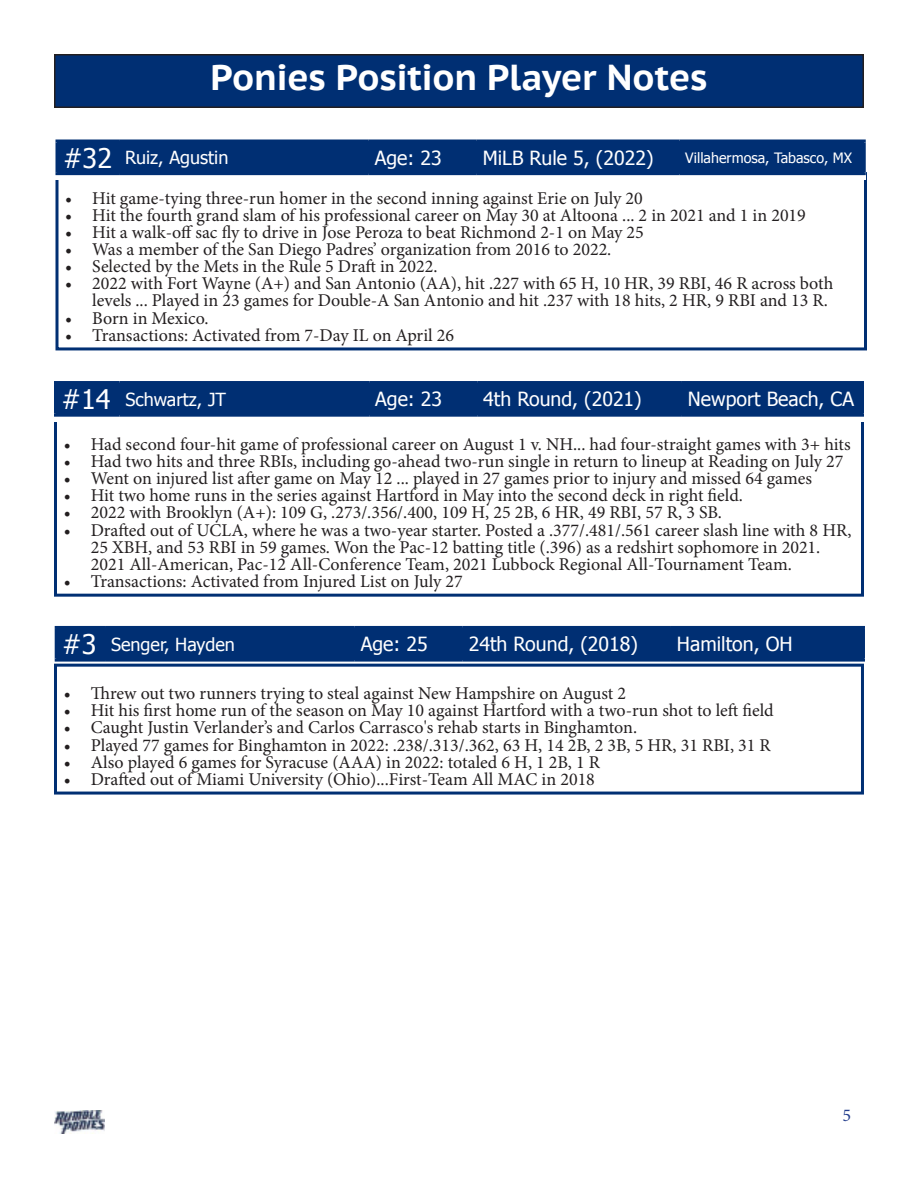
<style>
.page{position:relative;width:918px;height:1188px;background:#fff}
.page>*{position:absolute;margin:0;border:0;box-sizing:border-box;transform-origin:0 0}
.t1{font:700 36px "PT Sans Caption";letter-spacing:-.01em;color:#fff}
.t2{font:27px "Tahoma";color:#fff}
.t3{font:19.5px "Tahoma";color:#fff}
.t4{font:18px/17.1px "Minion Pro";color:#231f20}
.t5{font:18px "Tahoma";color:#fff}
.t6{font:18px "Minion Pro";color:#253f8e}
.t7{font:14.25px "Tahoma";color:#fff}
</style>
<div class="page">
<div style="left:55px;top:55px;width:808px;height:52px;background:#002f73"></div>
<div style="left:54px;top:54px;width:810px;height:54px;border:2px solid #231f20"></div>
<img style="left:54px;top:1110px;width:51px;height:24px">
<div style="left:54px;top:664px;width:810px;height:131px;border:3px solid #002f73"></div>
<div style="left:58px;top:629px;width:611px;height:30px;background:#002f73"></div>
<div style="left:671px;top:627px;width:192px;height:33px;background:#002f73"></div>
<hr style="left:55px;top:626px;width:50px;height:3px;background:#002f73">
<hr style="left:55px;top:629px;width:3px;height:30px;background:#002f73">
<hr style="left:105px;top:626px;width:250px;height:3px;background:#002f73">
<hr style="left:104px;top:629px;width:3px;height:30px;background:#002f73">
<hr style="left:355px;top:626px;width:108px;height:3px;background:#002f73">
<hr style="left:353px;top:629px;width:3px;height:30px;background:#002f73">
<hr style="left:463px;top:626px;width:208px;height:3px;background:#002f73">
<hr style="left:461px;top:629px;width:3px;height:30px;background:#002f73">
<hr style="left:671px;top:626px;width:194px;height:3px;background:#002f73">
<hr style="left:669px;top:629px;width:3px;height:30px;background:#002f73">
<hr style="left:862px;top:629px;width:3px;height:30px;background:#002f73">
<hr style="left:55px;top:659px;width:50px;height:3px;background:#002f73">
<hr style="left:105px;top:659px;width:250px;height:3px;background:#002f73">
<hr style="left:355px;top:659px;width:108px;height:3px;background:#002f73">
<hr style="left:463px;top:659px;width:208px;height:3px;background:#002f73">
<hr style="left:671px;top:659px;width:194px;height:3px;background:#002f73">
<div style="left:54px;top:418px;width:810px;height:179px;border:3px solid #002f73"></div>
<div style="left:54px;top:381px;width:839px;height:40px;background:#fff"></div>
<div style="left:57px;top:384px;width:623px;height:30px;background:#002f73"></div>
<div style="left:682px;top:383px;width:180px;height:32px;background:#002f73"></div>
<hr style="left:54px;top:381px;width:65px;height:3px;background:#002f73">
<hr style="left:54px;top:384px;width:3px;height:30px;background:#002f73">
<hr style="left:119px;top:381px;width:250px;height:3px;background:#002f73">
<hr style="left:118px;top:384px;width:3px;height:30px;background:#002f73">
<hr style="left:369px;top:381px;width:108px;height:3px;background:#002f73">
<hr style="left:368px;top:384px;width:3px;height:30px;background:#002f73">
<hr style="left:477px;top:381px;width:205px;height:3px;background:#002f73">
<hr style="left:476px;top:384px;width:3px;height:30px;background:#002f73">
<hr style="left:682px;top:381px;width:182px;height:3px;background:#002f73">
<hr style="left:680px;top:384px;width:3px;height:30px;background:#002f73">
<hr style="left:861px;top:384px;width:3px;height:30px;background:#002f73">
<hr style="left:54px;top:414px;width:65px;height:3px;background:#002f73">
<hr style="left:119px;top:414px;width:250px;height:3px;background:#002f73">
<hr style="left:369px;top:414px;width:108px;height:3px;background:#002f73">
<hr style="left:477px;top:414px;width:205px;height:3px;background:#002f73">
<hr style="left:682px;top:414px;width:182px;height:3px;background:#002f73">
<div style="left:56px;top:172px;width:811px;height:178px;border:3px solid #002f73"></div>
<div style="left:56px;top:140px;width:810px;height:40px;background:linear-gradient(to right,#fff,#fff)"></div>
<div style="left:58px;top:143px;width:620px;height:29px;background:#002f73"></div>
<div style="left:679px;top:141px;width:185px;height:33px;background:#002f73"></div>
<hr style="left:56px;top:140px;width:63px;height:3px;background:#002f73">
<hr style="left:56px;top:142px;width:2px;height:30px;background:#002f73">
<hr style="left:119px;top:140px;width:250px;height:3px;background:#002f73">
<hr style="left:118px;top:142px;width:3px;height:30px;background:#002f73">
<hr style="left:369px;top:140px;width:108px;height:3px;background:#002f73">
<hr style="left:367px;top:142px;width:3px;height:30px;background:#002f73">
<hr style="left:477px;top:140px;width:202px;height:3px;background:#002f73">
<hr style="left:475px;top:142px;width:3px;height:30px;background:#002f73">
<hr style="left:679px;top:140px;width:187px;height:3px;background:#002f73">
<hr style="left:678px;top:142px;width:3px;height:30px;background:#002f73">
<hr style="left:863px;top:142px;width:3px;height:30px;background:#002f73">
<hr style="left:56px;top:172px;width:63px;height:3px;background:#002f73">
<hr style="left:119px;top:172px;width:250px;height:3px;background:#002f73">
<hr style="left:369px;top:172px;width:108px;height:3px;background:#002f73">
<hr style="left:477px;top:172px;width:202px;height:3px;background:#002f73">
<hr style="left:679px;top:172px;width:187px;height:3px;background:#002f73">
<p class="t1" style="left:210px;top:53px;width:499px">Ponies Position Player Notes</p>
<p class="t2" style="left:63px;top:140px;width:51px">#32</p>
<p class="t5" style="left:125px;top:146px;width:105px">Ruiz, Agustin</p>
<p class="t3" style="left:375px;top:145px;width:69px">Age: 23</p>
<p class="t3" style="left:483px;top:145px;width:172px">MiLB Rule 5, (2022)</p>
<p class="t7" style="left:685px;top:148px;width:168px">Villahermosa, Tabasco, MX</p>
<p class="t4" style="left:65px;top:189px;width:579px">• Hit game-tying three-run homer in the second inning against Erie on July 20</p>
<p class="t4" style="left:65px;top:207px;width:742px">• Hit the fourth grand slam of his professional career on May 30 at Altoona ... 2 in 2021 and 1 in 2019</p>
<p class="t4" style="left:65px;top:224px;width:580px">• Hit a walk-off sac fly to drive in Jose Peroza to beat Richmond 2-1 on May 25</p>
<p class="t4" style="left:65px;top:241px;width:548px">• Was a member of the San Diego Padres’ organization from 2016 to 2022.</p>
<p class="t4" style="left:65px;top:258px;width:374px">• Selected by the Mets in the Rule 5 Draft in 2022.</p>
<p class="t4" style="left:65px;top:275px;width:770px;text-align:right">• 2022 with Fort Wayne (A+) and San Antonio (AA), hit .227 with 65 H, 10 HR, 39 RBI, 46 R across both levels ... Played in 23 games for Double-A San Antonio and hit .237 with 18 hits, 2 HR, 9 RBI and 13 R.</p>
<p class="t4" style="left:65px;top:309px;width:145px">• Born in Mexico.</p>
<p class="t4" style="left:65px;top:327px;width:390px">• Transactions: Activated from 7-Day IL on April 26</p>
<p class="t2" style="left:62px;top:381px;width:51px">#14</p>
<p class="t5" style="left:125px;top:387px;width:102px">Schwartz, JT</p>
<p class="t3" style="left:375px;top:386px;width:69px">Age: 23</p>
<p class="t3" style="left:483px;top:386px;width:160px">4th Round, (2021)</p>
<p class="t3" style="left:688px;top:386px;width:168px">Newport Beach, CA</p>
<p class="t4" style="left:64px;top:436px;width:788px">• Had second four-hit game of professional career on August 1 v. NH... had four-straight games with 3+ hits</p>
<p class="t4" style="left:64px;top:453px;width:781px">• Had two hits and three RBIs, including go-ahead two-run single in return to lineup at Reading on July 27</p>
<p class="t4" style="left:64px;top:470px;width:750px">• Went on injured list after game on May 12 ... played in 27 games prior to injury and missed 64 games</p>
<p class="t4" style="left:64px;top:487px;width:681px">• Hit two home runs in the series against Hartford in May into the second deck in right field.</p>
<p class="t4" style="left:64px;top:504px;width:660px">• 2022 with Brooklyn (A+): 109 G, .273/.356/.400, 109 H, 25 2B, 6 HR, 49 RBI, 57 R, 3 SB.</p>
<p class="t4" style="left:91px;top:521px;width:762px;text-indent:-27px">• Drafted out of UCLA, where he was a two-year starter. Posted a .377/.481/.561 career slash line with 8 HR,<br>25 XBH, and 53 RBI in 59 games. Won the Pac-12 batting title (.396) as a redshirt sophomore in 2021.<br>2021 All-American, Pac-12 All-Conference Team, 2021 Lubbock Regional All-Tournament Team.</p>
<p class="t4" style="left:64px;top:573px;width:401px">• Transactions: Activated from Injured List on July 27</p>
<p class="t2" style="left:62px;top:626px;width:36px">#3</p>
<p class="t5" style="left:111px;top:632px;width:125px">Senger, Hayden</p>
<p class="t3" style="left:361px;top:631px;width:69px">Age: 25</p>
<p class="t3" style="left:469px;top:631px;width:171px">24th Round, (2018)</p>
<p class="t3" style="left:677px;top:631px;width:117px">Hamilton, OH</p>
<p class="t4" style="left:64px;top:685px;width:564px">• Threw out two runners trying to steal against New Hampshire on August 2</p>
<p class="t4" style="left:64px;top:702px;width:712px">• Hit his first home run of the season on May 10 against Hartford with a two-run shot to left field</p>
<p class="t4" style="left:64px;top:719px;width:575px">• Caught Justin Verlander’s and Carlos Carrasco's rehab starts in Binghamton.</p>
<p class="t4" style="left:64px;top:736px;width:708px">• Played 77 games for Binghamton in 2022: .238/.313/.362, 63 H, 14 2B, 2 3B, 5 HR, 31 RBI, 31 R</p>
<p class="t4" style="left:64px;top:753px;width:538px">• Also played 6 games for Syracuse (AAA) in 2022: totaled 6 H, 1 2B, 1 R</p>
<p class="t4" style="left:64px;top:771px;width:533px">• Drafted out of Miami University (Ohio)...First-Team All MAC in 2018</p>
<p class="t6" style="left:842px;top:1103px;width:10px">5</p>
</div>
